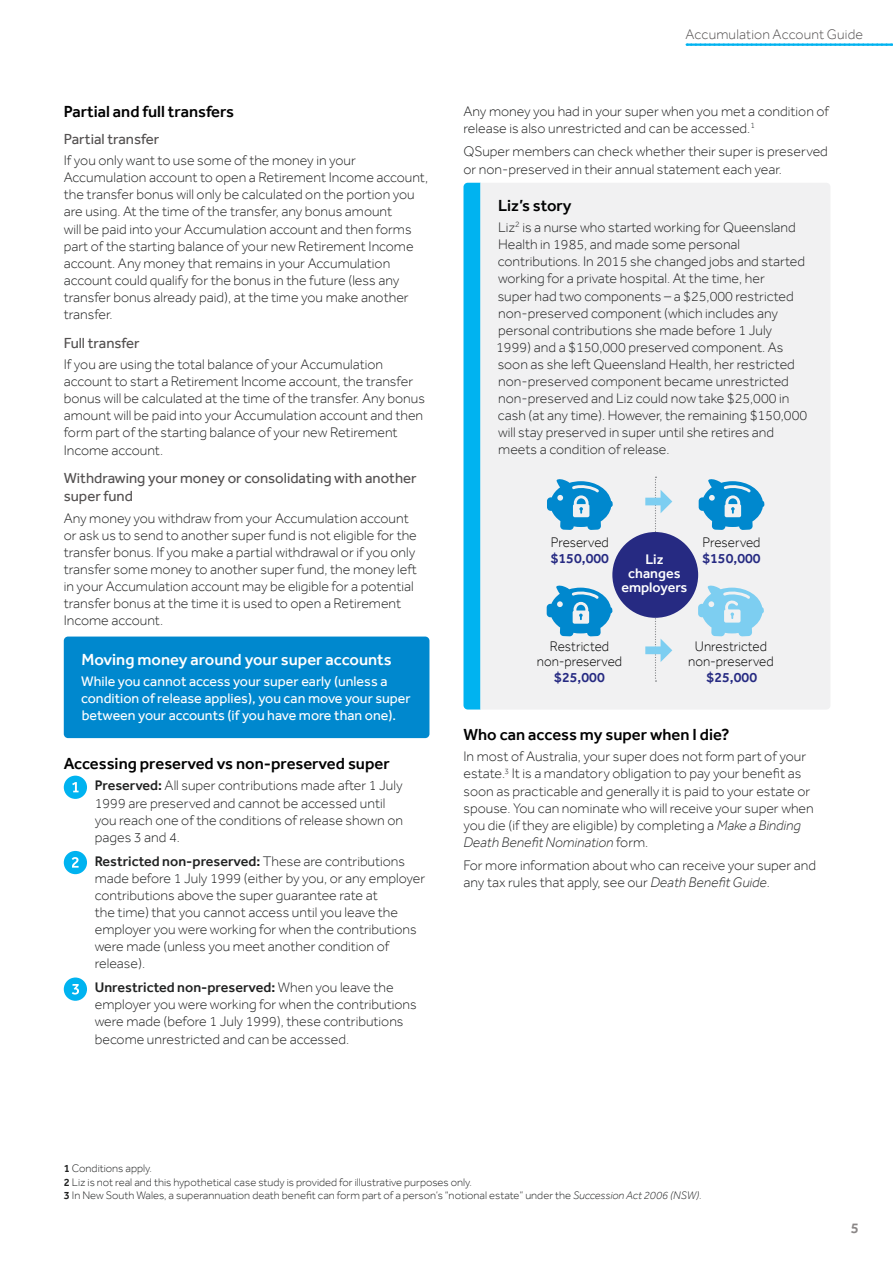
<style>
.page{position:relative;width:893px;height:1263px;background:#fff}
.page>*{position:absolute;margin:0;border:0;box-sizing:border-box;transform-origin:0 0}
.t1{font:500 16.5px "Effra";color:#000101}
.t2{font:500 16.5px "Effra";color:#fff}
.t3{font:15px/18px "Effra";color:#535050}
.t4{font:500 15px "Effra";color:#8b8787}
.t5{font:300 14.25px/17.1px "Effra";color:#212222}
.t6{font:14.25px/17.1px "Effra";color:#fff}
.t7{font:300 14.25px/15px "Effra";color:#000;text-align:center;scale:.95 1}
.t8{font:500 14.25px "Effra";color:#262a82}
.t9{font:300 14.25px "Effra";letter-spacing:.01em;color:#535050}
.t10{font:500 14.25px/14.2px "Effra";color:#fff;text-align:center}
.t11{font:300 11.25px/13.5px "Effra";color:#212222}
.s1{font-weight:500}
.s2{font-style:italic}
</style>
<div class="page">
<svg style="left:687px;top:44px;width:206px;height:2px"></svg>
<div style="left:64px;top:636px;width:365px;height:102px;background:#0088ce;border-radius:4px"></div>
<div style="left:64px;top:776px;width:23px;height:23px;background:#00b3f0;border-radius:50%"></div>
<svg style="left:72px;top:782px;width:7px;height:10px"></svg>
<div style="left:64px;top:851px;width:23px;height:23px;background:#00b3f0;border-radius:50%"></div>
<svg style="left:72px;top:857px;width:7px;height:11px"></svg>
<div style="left:64px;top:977px;width:23px;height:24px;background:#00b3f0;border-radius:50%"></div>
<svg style="left:72px;top:984px;width:7px;height:10px"></svg>
<div style="left:463px;top:183px;width:17px;height:526px;background:#00b3f0"></div>
<div style="left:480px;top:183px;width:350px;height:526px;background:#f1f1f2"></div>
<svg style="left:547px;top:478px;width:66px;height:52px"></svg>
<svg style="left:547px;top:585px;width:65px;height:51px"></svg>
<svg style="left:698px;top:585px;width:66px;height:51px"></svg>
<svg style="left:699px;top:478px;width:65px;height:52px"></svg>
<div style="left:612px;top:532px;width:86px;height:86px;background:#262a82;border-radius:50%"></div>
<svg style="left:645px;top:477px;width:27px;height:205px"></svg>
<p class="t1" style="left:64px;top:102px;width:172px">Partial and full transfers</p>
<p class="t3" style="left:64px;top:130px;width:97px">Partial transfer</p>
<p class="t5" style="left:64px;top:152px;width:366px">If you only want to use some of the money in your Accumulation account to open a Retirement Income account, the transfer bonus will only be calculated on the portion you are using. At the time of the transfer, any bonus amount<br>will be paid into your Accumulation account and then forms part of the starting balance of your new Retirement Income account. Any money that remains in your Accumulation account could qualify for the bonus in the future (less any transfer bonus already paid), at the time you make another transfer.</p>
<p class="t3" style="left:64px;top:334px;width:77px">Full transfer</p>
<p class="t5" style="left:64px;top:356px;width:363px">If you are using the total balance of your Accumulation account to start a Retirement Income account, the transfer bonus will be calculated at the time of the transfer. Any bonus amount will be paid into your Accumulation account and then form part of the starting balance of your new Retirement Income account.</p>
<p class="t3" style="left:64px;top:469px;width:354px">Withdrawing your money or consolidating with another super fund</p>
<p class="t5" style="left:64px;top:509px;width:355px">Any money you withdraw from your Accumulation account or ask us to send to another super fund is not eligible for the transfer bonus. If you make a partial withdrawal or if you only transfer some money to another super fund, the money left in your Accumulation account may be eligible for a potential transfer bonus at the time it is used to open a Retirement Income account.</p>
<p class="t2" style="left:81px;top:649px;width:312px">Moving money around your super accounts</p>
<p class="t6" style="left:81px;top:672px;width:331px">While you cannot access your super early (unless a condition of release applies), you can move your super between your accounts (if you have more than one).</p>
<p class="t1" style="left:64px;top:753px;width:327px">Accessing preserved vs non-preserved super</p>
<p class="t5" style="left:95px;top:777px;width:310px"><span class="s1">Preserved:</span> All super contributions made after 1 July 1999 are preserved and cannot be accessed until you reach one of the conditions of release shown on pages 3 and 4.</p>
<p class="t5" style="left:95px;top:852px;width:332px"><span class="s1">Restricted non-preserved:</span> These are contributions made before 1 July 1999 (either by you, or any employer contributions above the super guarantee rate at<br>the time) that you cannot access until you leave the employer you were working for when the contributions were made (unless you meet another condition of release).</p>
<p class="t5" style="left:95px;top:979px;width:323px"><span class="s1">Unrestricted non-preserved:</span> When you leave the employer you were working for when the contributions were made (before 1 July 1999), these contributions become unrestricted and can be accessed.</p>
<p class="t9" style="left:685px;top:26px;width:179px">Accumulation Account Guide</p>
<p class="t5" style="left:463px;top:102px;width:367px">Any money you had in your super when you met a condition of release is also unrestricted and can be accessed.<sup>1</sup></p>
<p class="t5" style="left:463px;top:143px;width:366px">QSuper members can check whether their super is preserved or non-preserved in their annual statement each year.</p>
<p class="t1" style="left:498px;top:195px;width:75px">Liz’s story</p>
<p class="t5" style="left:496px;top:219px;width:313px">Liz<sup>2</sup> is a nurse who started working for Queensland Health in 1985, and made some personal contributions. In 2015 she changed jobs and started working for a private hospital. At the time, her<br>super had two components – a $25,000 restricted non‑ preserved component (which includes any personal contributions she made before 1 July 1999) and a $150,000 preserved component. As soon as she left Queensland Health, her restricted non‑ preserved component became unrestricted non-preserved and Liz could now take $25,000 in cash (at any time). However, the remaining $150,000 will stay preserved in super until she retires and meets a condition of release.</p>
<p class="t7" style="left:551px;top:535px;width:63px">Preserved</p>
<p class="t8" style="left:551px;top:550px;width:60px">$150,000</p>
<p class="t7" style="left:702px;top:535px;width:63px">Preserved</p>
<p class="t10" style="left:645px;top:552px;width:20px">Liz</p>
<p class="t8" style="left:702px;top:550px;width:60px">$150,000</p>
<p class="t10" style="left:621px;top:566px;width:67px">changes employers</p>
<p class="t7" style="left:537px;top:639px;width:91px">Restricted non‑preserved</p>
<p class="t8" style="left:554px;top:669px;width:52px">$25,000</p>
<p class="t7" style="left:688px;top:639px;width:91px">Unrestricted non‑preserved</p>
<p class="t8" style="left:707px;top:669px;width:52px">$25,000</p>
<p class="t1" style="left:463px;top:725px;width:268px">Who can access my super when I die?</p>
<p class="t5" style="left:463px;top:748px;width:352px">In most of Australia, your super does not form part of your estate.<sup>3</sup> It is a mandatory obligation to pay your benefit as soon as practicable and generally it is paid to your estate or spouse. You can nominate who will receive your super when you die (if they are eligible) by completing a <span class="s2">Make a Binding Death Benefit Nomination</span> form.</p>
<p class="t5" style="left:463px;top:857px;width:354px">For more information about who can receive your super and any tax rules that apply, see our <span class="s2">Death Benefit Guide</span>.</p>
<p class="t11" style="left:64px;top:1161px;width:639px"><span class="s1">1</span> Conditions apply.<br><span class="s1">2</span> Liz is not real and this hypothetical case study is provided for illustrative purposes only.<br><span class="s1">3</span> In New South Wales, a superannuation death benefit can form part of a person’s “notional estate” under the <span class="s2">Succession Act 2006 (NSW)</span>.</p>
<p class="t4" style="left:851px;top:1219px;width:10px">5</p>
</div>
